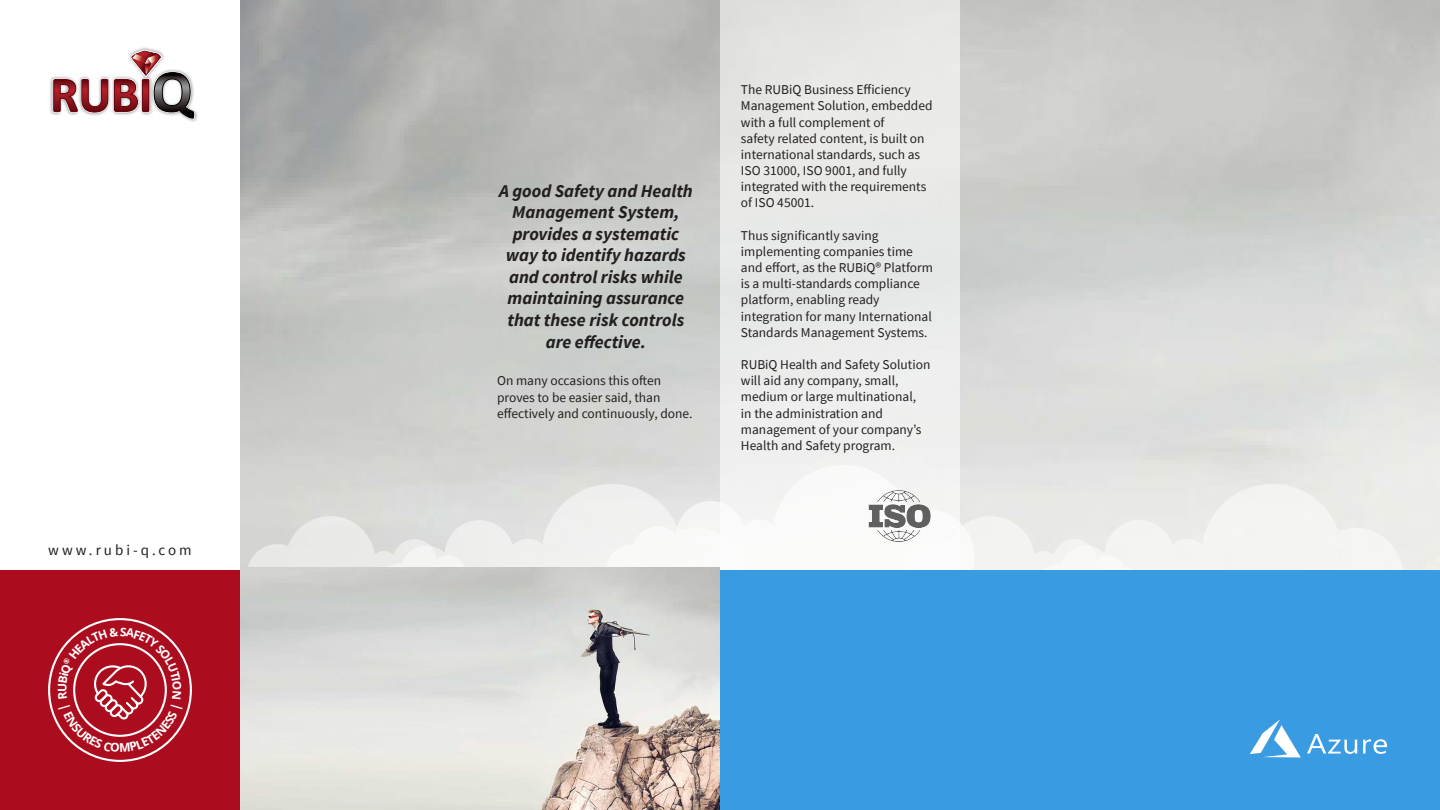
<style>
.page{position:relative;width:1440px;height:810px;background:#fff}
.page>*{position:absolute;margin:0;border:0;box-sizing:border-box;transform-origin:0 0}
.t1{font:italic 700 18px/21.6px "Source Sans Pro";color:#231f20;text-align:center}
.t2{font:15px "Source Sans Pro";letter-spacing:.2em;color:#231f20}
.t3{font:13.5px/16.2px "Source Sans Pro";color:#231f20}
</style>
<div class="page">
<div style="left:720px;top:0;width:240px;height:572px;background:#e9e9e8"></div>
<svg style="left:606px;top:465px;width:369px;height:105px;fill:#f9f9f9"></svg>
<svg style="left:375px;top:484px;width:368px;height:86px"></svg>
<svg style="left:247px;top:516px;width:234px;height:52px;background:#e3e4e1"></svg>
<svg style="left:1034px;top:484px;width:369px;height:86px;fill:#f3f4f1"></svg>
<svg style="left:907px;top:516px;width:234px;height:54px"></svg>
<div style="left:240px;top:570px;width:1200px;height:240px;background:#399be2"></div>
<svg style="left:1250px;top:719px;width:137px;height:38px"></svg>
<div style="left:0;top:570px;width:240px;height:240px;background:#ab0d1f"></div>
<div style="left:49px;top:46px;width:149px;height:77px;background:#231f20;opacity:.5"></div>
<svg style="left:52px;top:49px;width:144px;height:71px"></svg>
<img style="left:849px;top:491px;width:95px;height:51px">
<img style="left:240px;top:568px;width:480px;height:242px">
<svg style="left:58px;top:627px;width:125px;height:125px"></svg>
<p class="t2" style="left:48px;top:541px;width:145px">www.rubi-q.com</p>
<p class="t1" style="left:499px;top:179px;width:195px">A good Safety and Health<br>Management System, provides a systematic way to identify hazards and control risks while maintaining assurance that these risk controls are effective.</p>
<p class="t3" style="left:497px;top:373px;width:197px">On many occasions this often proves to be easier said, than effectively and continuously, done.</p>
<p class="t3" style="left:741px;top:82px;width:193px">The RUBiQ Business Efficiency<br>Management Solution, embedded</p>
<p class="t3" style="left:741px;top:114px;width:185px">with a full complement of<br>safety related content, is built on</p>
<p class="t3" style="left:741px;top:146px;width:181px">international standards, such as<br>ISO 31000, ISO 9001, and fully</p>
<p class="t3" style="left:741px;top:179px;width:187px">integrated with the requirements of ISO 45001.</p>
<p class="t3" style="left:741px;top:227px;width:193px">Thus significantly saving implementing companies time and effort, as the RUBiQ® Platform is a multi-standards compliance</p>
<p class="t3" style="left:741px;top:292px;width:192px">platform, enabling ready integration for many International</p>
<p class="t3" style="left:741px;top:324px;width:188px">Standards Management Systems.</p>
<p class="t3" style="left:741px;top:356px;width:191px">RUBiQ Health and Safety Solution will aid any company, small,</p>
<p class="t3" style="left:741px;top:389px;width:182px">medium or large multinational, in the administration and management of your company’s<br>Health and Safety program.</p>
</div>
